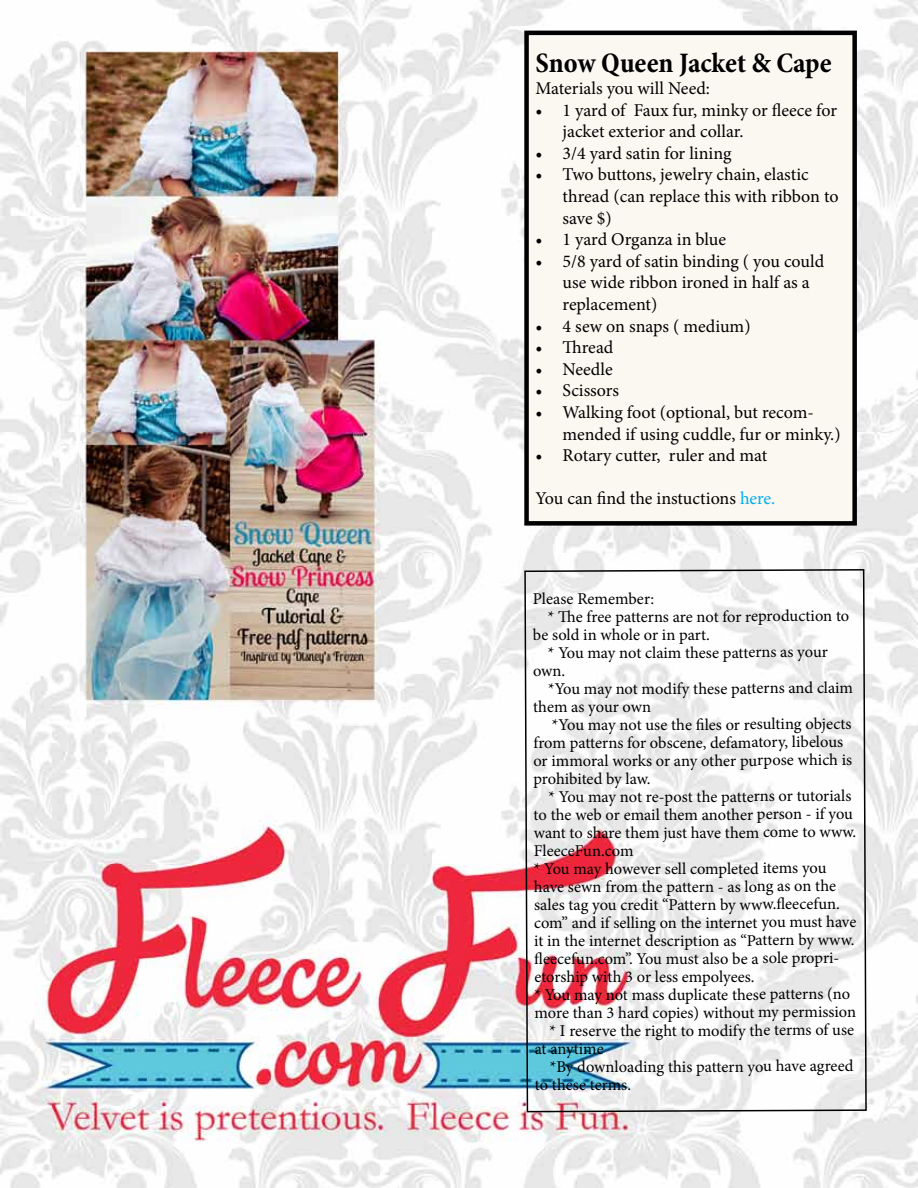
<style>
.page{position:relative;width:918px;height:1188px;background:#fff}
.page>*{position:absolute;margin:0;border:0;box-sizing:border-box;transform-origin:0 0}
.t1{font:700 condensed 28.5px "Minion Pro";color:#000}
.t2{font:18px/21.6px "Minion Pro";color:#000}
.t3{font:16.5px "Minion Pro";letter-spacing:-.005em;color:#000}
.s1{color:#00aeef}
</style>
<div class="page">
<img style="left:0;top:0;width:918px;height:1188px">
<svg style="left:524px;top:568px;width:344px;height:545px"></svg>
<div style="left:527px;top:33px;width:328px;height:490px;background:#fbf7f1"></div>
<div style="left:524px;top:31px;width:333px;height:495px;border:5px solid #000"></div>
<h1 class="t1" style="left:536px;top:53px;width:298px">Snow Queen Jacket &amp; Cape</h1>
<p class="t2" style="left:536px;top:79px;width:176px">Materials you will Need:</p>
<p class="t2" style="left:563px;top:99px;width:276px;text-indent:-27px">• 1 yard of Faux fur, minky or fleece for jacket exterior and collar.</p>
<p class="t2" style="left:536px;top:142px;width:198px">• 3/4 yard satin for lining</p>
<p class="t2" style="left:563px;top:164px;width:278px;text-indent:-27px">• Two buttons, jewelry chain, elastic thread (can replace this with ribbon to save $)</p>
<p class="t2" style="left:536px;top:229px;width:192px">• 1 yard Organza in blue</p>
<p class="t2" style="left:563px;top:250px;width:263px;text-indent:-27px">• 5/8 yard of satin binding ( you could use wide ribbon ironed in half as a replacement)</p>
<p class="t2" style="left:536px;top:315px;width:217px">• 4 sew on snaps ( medium)</p>
<p class="t2" style="left:536px;top:337px;width:79px">• Thread</p>
<p class="t2" style="left:536px;top:358px;width:79px">• Needle</p>
<p class="t2" style="left:536px;top:380px;width:85px">• Scissors</p>
<p class="t2" style="left:563px;top:402px;width:280px;text-indent:-27px">• Walking foot (optional, but recom&shy;mended if using cuddle, fur or minky.)</p>
<p class="t2" style="left:536px;top:445px;width:233px">• Rotary cutter, ruler and mat</p>
<p class="t2" style="left:536px;top:490px;width:241px">You can find the instuctions <span class="s1">here.</span></p>
<p class="t3" style="left:533px;top:592px;width:123px">Please Remember:</p>
<p class="t3" style="left:548px;top:610px;width:303px">* The free patterns are not for reproduction to</p>
<p class="t3" style="left:533px;top:628px;width:179px">be sold in whole or in part.</p>
<p class="t3" style="left:548px;top:646px;width:282px">* You may not claim these patterns as your</p>
<p class="t3" style="left:533px;top:665px;width:34px">own.</p>
<p class="t3" style="left:548px;top:682px;width:307px">*You may not modify these patterns and claim</p>
<p class="t3" style="left:533px;top:700px;width:120px">them as your own</p>
<p class="t3" style="left:552px;top:718px;width:301px">*You may not use the files or resulting objects</p>
<p class="t3" style="left:533px;top:736px;width:311px">from patterns for obscene, defamatory, libelous</p>
<p class="t3" style="left:533px;top:754px;width:320px">or immoral works or any other purpose which is</p>
<p class="t3" style="left:533px;top:772px;width:119px">prohibited by law.</p>
<p class="t3" style="left:549px;top:790px;width:305px">* You may not re-post the patterns or tutorials</p>
<p class="t3" style="left:534px;top:808px;width:321px">to the web or email them another person - if you</p>
<p class="t3" style="left:534px;top:826px;width:324px">want to share them just have them come to www.</p>
<p class="t3" style="left:534px;top:844px;width:101px">FleeceFun.com</p>
<p class="t3" style="left:534px;top:862px;width:294px">* You may however sell completed items you</p>
<p class="t3" style="left:534px;top:880px;width:304px">have sewn from the pattern - as long as on the</p>
<p class="t3" style="left:534px;top:898px;width:307px">sales tag you credit “Pattern by www.fleecefun.</p>
<p class="t3" style="left:534px;top:916px;width:324px">com” and if selling on the internet you must have</p>
<p class="t3" style="left:534px;top:934px;width:322px">it in the internet description as “Pattern by www.</p>
<p class="t3" style="left:534px;top:952px;width:307px">fleecefun.com”. You must also be a sole propri-</p>
<p class="t3" style="left:534px;top:970px;width:222px">etorship with 3 or less empolyees.</p>
<p class="t3" style="left:534px;top:988px;width:317px">* You may not mass duplicate these patterns (no</p>
<p class="t3" style="left:535px;top:1006px;width:323px">more than 3 hard copies) without my permission</p>
<p class="t3" style="left:550px;top:1024px;width:306px">* I reserve the right to modify the terms of use</p>
<p class="t3" style="left:535px;top:1043px;width:71px">at anytime</p>
<p class="t3" style="left:550px;top:1060px;width:305px">*By downloading this pattern you have agreed</p>
<p class="t3" style="left:535px;top:1078px;width:98px">to these terms.</p>
</div>
